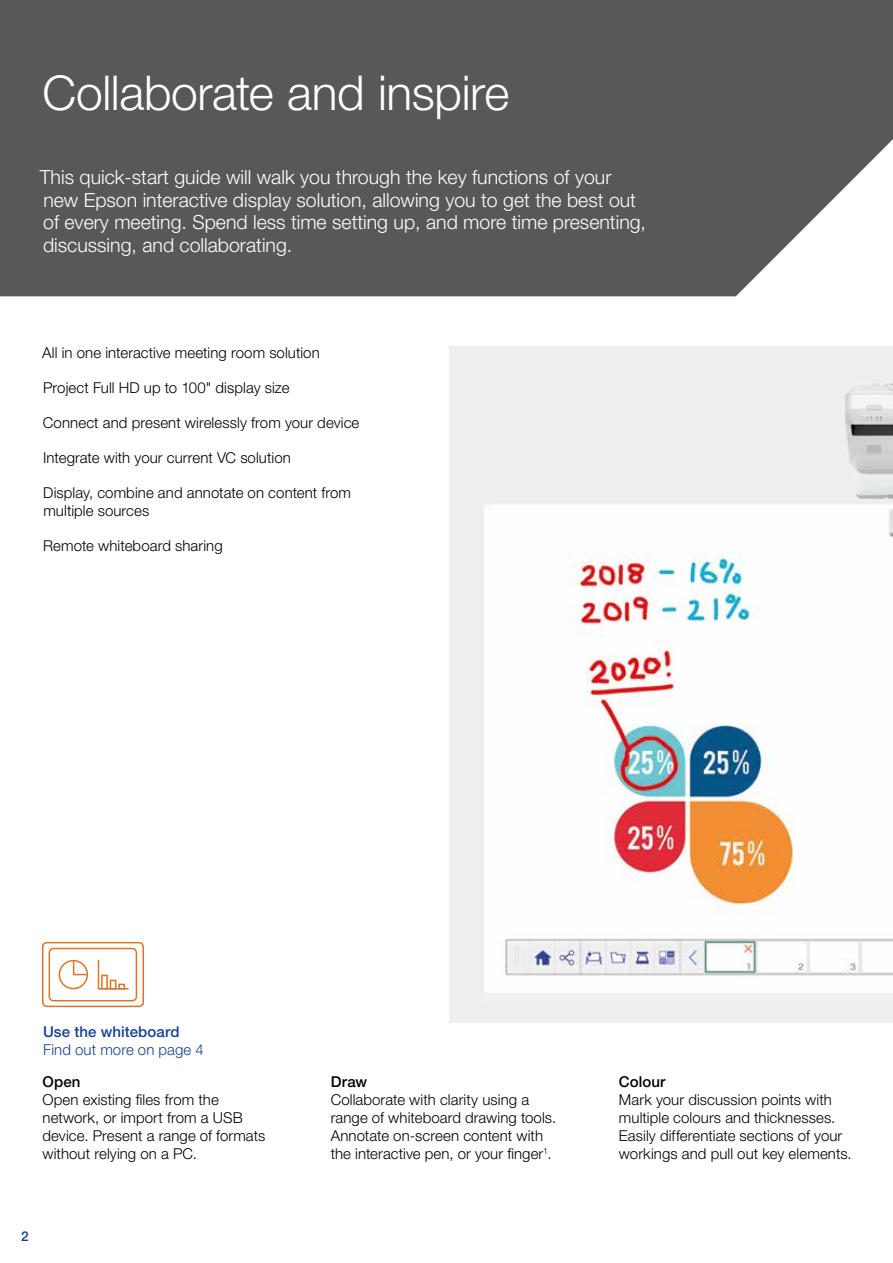
<style>
.page{position:relative;width:893px;height:1263px;background:#fff}
.page>*{position:absolute;margin:0;border:0;box-sizing:border-box;transform-origin:0 0}
.t1{font:300 48px "Helvetica Neue LT Pro";letter-spacing:-.01em;color:#fff}
.t2{font:300 19.5px/22.5px "Helvetica Neue LT Pro";color:#fff}
.t3{font:300 15px/18px "Helvetica Neue LT Pro";letter-spacing:.005em;color:#000}
.t4{font:300 15px "Helvetica Neue LT Pro";letter-spacing:.005em;color:#164194}
.t5{font:500 15px "Helvetica Neue LT Pro";letter-spacing:.005em;color:#164194}
.t6{font:500 15px "Helvetica Neue LT Pro";letter-spacing:.01em;color:#000}
.t7{font:500 13.5px "Helvetica Neue LT Pro";color:#164194}
</style>
<div class="page">
<div style="left:0;top:0;width:893px;height:296px;background:#58585b"></div>
<img style="left:450px;top:347px;width:443px;height:675px">
<div style="left:49px;top:948px;width:88px;height:53px;border:2px solid #df7425;border-radius:4px"></div>
<div style="left:42px;top:942px;width:102px;height:65px;border:2px solid #df7425;border-radius:4px"></div>
<svg style="left:58px;top:959px;width:31px;height:31px"></svg>
<svg style="left:97px;top:959px;width:32px;height:31px"></svg>
<h1 class="t1" style="left:43px;top:64px;width:468px">Collaborate and inspire</h1>
<p class="t2" style="left:40px;top:165px;width:608px">This quick-start guide will walk you through the key functions of your new Epson interactive display solution, allowing you to get the best out of every meeting. Spend less time setting up, and more time presenting, discussing, and collaborating.</p>
<p class="t3" style="left:42px;top:343px;width:279px">All in one interactive meeting room solution</p>
<p class="t3" style="left:43px;top:378px;width:248px">Project Full HD up to 100" display size</p>
<p class="t3" style="left:43px;top:413px;width:318px">Connect and present wirelessly from your device</p>
<p class="t3" style="left:43px;top:448px;width:249px">Integrate with your current VC solution</p>
<p class="t3" style="left:43px;top:483px;width:309px">Display, combine and annotate on content from multiple sources</p>
<p class="t3" style="left:43px;top:536px;width:181px">Remote whiteboard sharing</p>
<p class="t5" style="left:43px;top:1022px;width:138px">Use the whiteboard</p>
<p class="t4" style="left:43px;top:1040px;width:162px">Find out more on page 4</p>
<p class="t6" style="left:43px;top:1073px;width:39px">Open</p>
<p class="t3" style="left:43px;top:1090px;width:224px">Open existing files from the network, or import from a USB device. Present a range of formats without relying on a PC.</p>
<p class="t7" style="left:21px;top:1228px;width:9px">2</p>
<p class="t6" style="left:331px;top:1073px;width:38px">Draw</p>
<p class="t3" style="left:331px;top:1090px;width:227px">Collaborate with clarity using a range of whiteboard drawing tools.<br>Annotate on-screen content with the interactive pen, or your finger<sup>1</sup>.</p>
<p class="t6" style="left:619px;top:1073px;width:48px">Colour</p>
<p class="t3" style="left:619px;top:1090px;width:234px">Mark your discussion points with multiple colours and thicknesses.<br>Easily differentiate sections of your workings and pull out key elements.</p>
</div>
